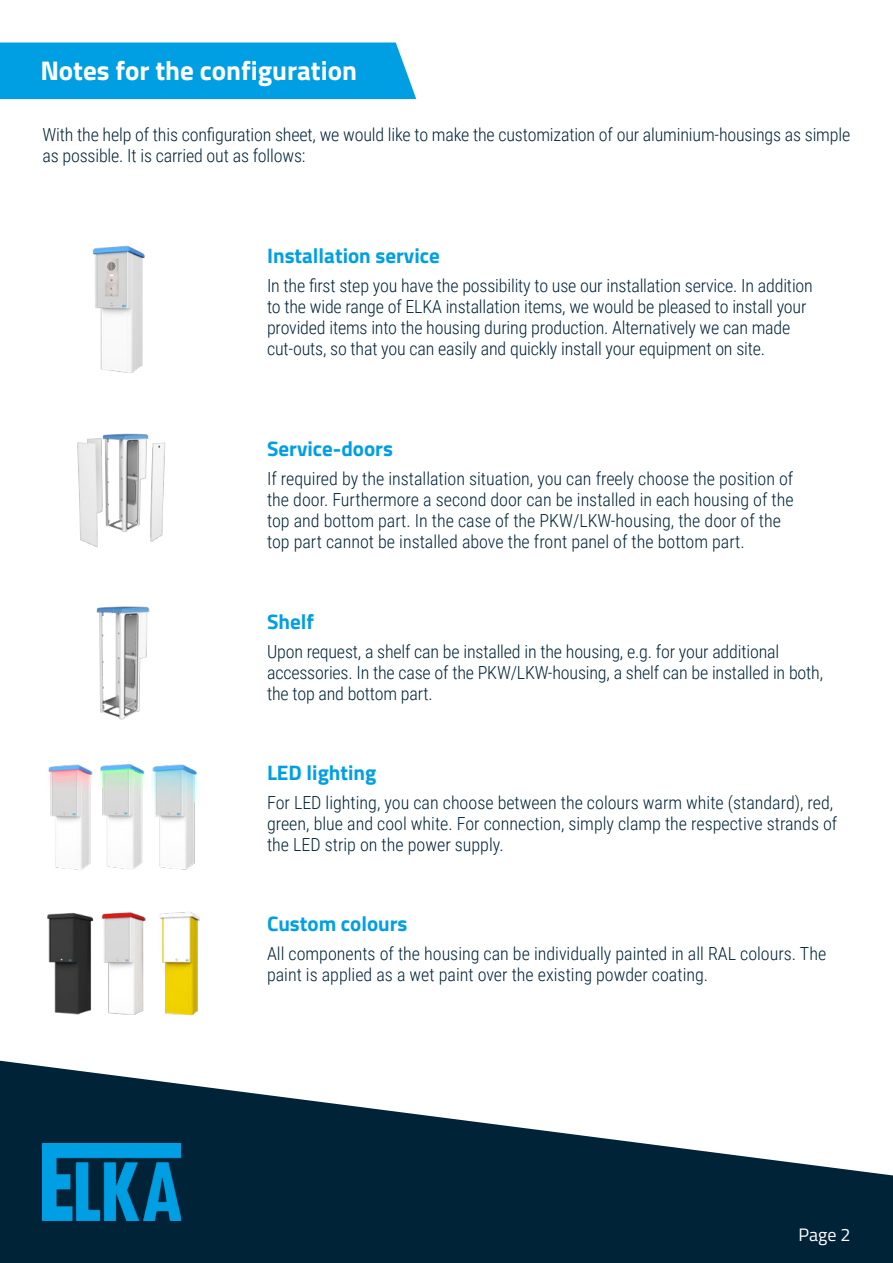
<style>
.page{position:relative;width:893px;height:1263px;background:#fff}
.page>*{position:absolute;margin:0;border:0;box-sizing:border-box;transform-origin:0 0}
.t1{font:700 27px "Titillium Web";color:#fff}
.t2{font:700 21px "Titillium Web";color:#009fe3}
.t3{font:300 18px/21px "Roboto Condensed";letter-spacing:-.01em;color:#002337}
.t4{font:18px "Titillium Web";color:#fff}
</style>
<div class="page">
<svg style="left:0;top:1060px;width:893px;height:203px;fill:#002337"></svg>
<img style="left:43px;top:1143px;width:137px;height:77px">
<div style="left:0;top:43px;width:416px;height:56px;background:#009fe3"></div>
<img style="left:48px;top:764px;width:150px;height:106px">
<img style="left:92px;top:245px;width:53px;height:128px">
<img style="left:47px;top:912px;width:153px;height:104px">
<img style="left:77px;top:433px;width:89px;height:115px">
<img style="left:96px;top:606px;width:54px;height:114px">
<h1 class="t1" style="left:40px;top:50px;width:318px">Notes for the configuration</h1>
<p class="t3" style="left:43px;top:123px;width:809px">With the help of this configuration sheet, we would like to make the customization of our aluminium-housings as simple as possible. It is carried out as follows:</p>
<p class="t2" style="left:267px;top:239px;width:174px">Installation service</p>
<p class="t3" style="left:267px;top:274px;width:547px">In the first step you have the possibility to use our installation service. In addition to the wide range of ELKA installation items, we would be pleased to install your provided items into the housing during production. Alternatively we can made cut-outs, so that you can easily and quickly install your equipment on site.</p>
<p class="t2" style="left:267px;top:433px;width:127px">Service-doors</p>
<p class="t3" style="left:267px;top:468px;width:528px">If required by the installation situation, you can freely choose the position of the door. Furthermore a second door can be installed in each housing of the top and bottom part. In the case of the PKW/LKW-housing, the door of the top part cannot be installed above the front panel of the bottom part.</p>
<p class="t2" style="left:267px;top:605px;width:48px">Shelf</p>
<p class="t3" style="left:267px;top:640px;width:558px">Upon request, a shelf can be installed in the housing, e.g. for your additional accessories. In the case of the PKW/LKW-housing, a shelf can be installed in both, the top and bottom part.</p>
<p class="t2" style="left:267px;top:756px;width:111px">LED lighting</p>
<p class="t3" style="left:267px;top:791px;width:572px">For LED lighting, you can choose between the colours warm white (standard), red, green, blue and cool white. For connection, simply clamp the respective strands of the LED strip on the power supply.</p>
<p class="t2" style="left:267px;top:908px;width:142px">Custom colours</p>
<p class="t3" style="left:267px;top:943px;width:561px">All components of the housing can be individually painted in all RAL colours. The paint is applied as a wet paint over the existing powder coating.</p>
<p class="t4" style="left:798px;top:1221px;width:53px">Page 2</p>
</div>
